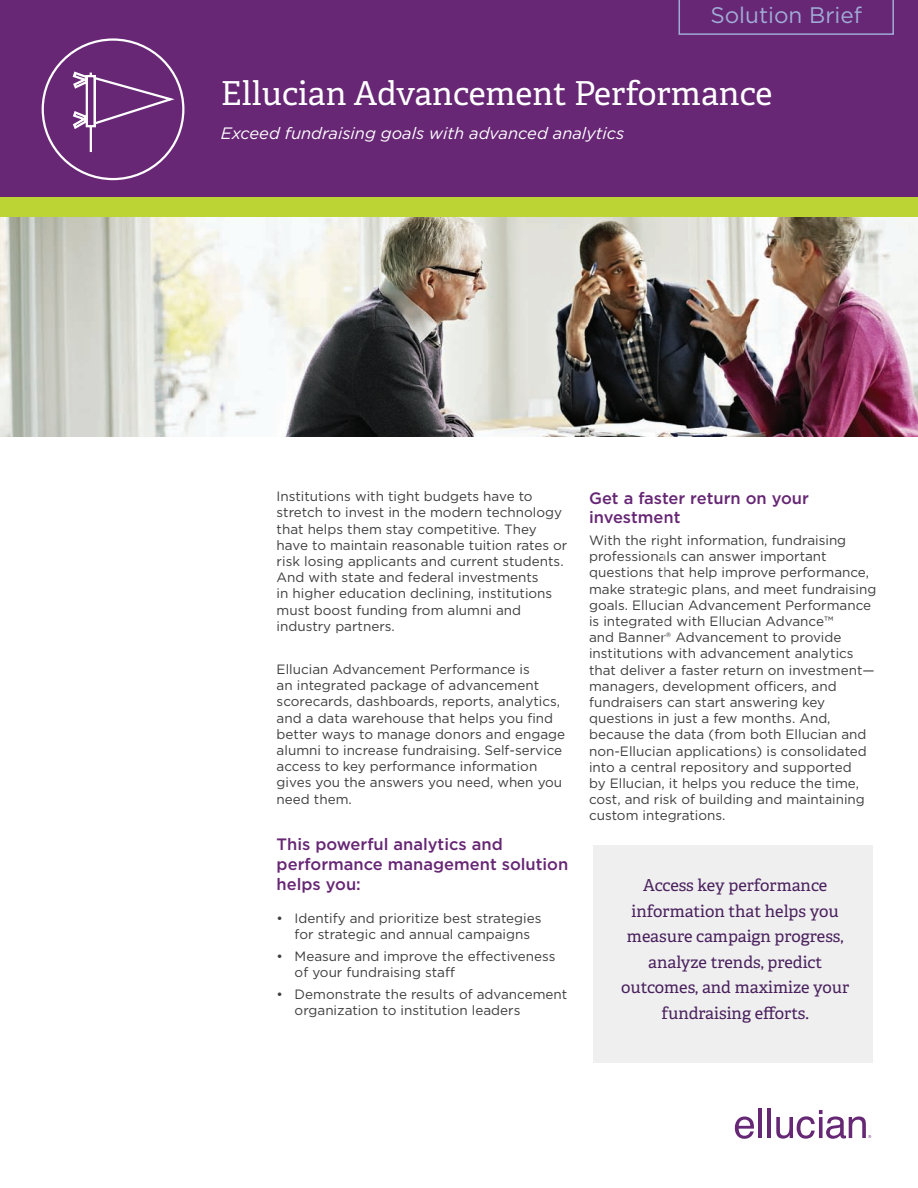
<style>
.page{position:relative;width:918px;height:1188px;background:#fff}
.page>*{position:absolute;margin:0;border:0;box-sizing:border-box;transform-origin:0 0}
.t1{font:33px "Adelle";color:#fff}
.t2{font:22.5px "Gotham";color:#a0abd6}
.t3{font:16.5px/25.5px "Adelle";color:#4a215d;text-align:center}
.t4{font:500 16.5px/19.8px "Gotham";color:#662674}
.t5{font:italic 16.5px "Gotham";color:#fff}
.t6{font:13.5px/16.2px "Gotham";color:#3e3e3f}
</style>
<div class="page">
<img style="left:0;top:216px;width:918px;height:220px">
<div style="left:594px;top:845px;width:279px;height:217px;background:#efeff0"></div>
<div style="left:0;top:0;width:918px;height:198px;background:#672775"></div>
<div style="left:0;top:197px;width:918px;height:19px;background:#bcd535"></div>
<svg style="left:41px;top:38px;width:144px;height:143px"></svg>
<svg style="left:735px;top:1117px;width:19px;height:22px"></svg>
<hr style="left:759px;top:1108px;width:3px;height:30px;background:#662774">
<hr style="left:768px;top:1108px;width:3px;height:30px;background:#662774">
<svg style="left:776px;top:1110px;width:95px;height:29px"></svg>
<svg style="left:679px;top:0;width:215px;height:35px"></svg>
<h2 class="t2" style="left:710px;top:1px;width:153px">Solution Brief</h2>
<h1 class="t1" style="left:221px;top:69px;width:553px">Ellucian Advancement Performance</h1>
<p class="t5" style="left:221px;top:123px;width:405px">Exceed fundraising goals with advanced analytics</p>
<p class="t6" style="left:277px;top:488px;width:292px">Institutions with tight budgets have to stretch to invest in the modern technology that helps them stay competitive. They have to maintain reasonable tuition rates or risk losing applicants and current students.<br>And with state and federal investments<br>in higher education declining, institutions must boost funding from alumni and industry partners.</p>
<p class="t6" style="left:277px;top:661px;width:290px">Ellucian Advancement Performance is<br>an integrated package of advancement scorecards, dashboards, reports, analytics, and a data warehouse that helps you find better ways to manage donors and engage alumni to increase fundraising. Self-service access to key performance information gives you the answers you need, when you need them.</p>
<p class="t4" style="left:277px;top:834px;width:293px">This powerful analytics and performance management solution helps you:</p>
<p class="t6" style="left:277px;top:910px;width:266px;text-align:center">• Identify and prioritize best strategies for strategic and annual campaigns</p>
<p class="t6" style="left:295px;top:948px;width:262px;text-indent:-18px">• Measure and improve the effectiveness of your fundraising staff</p>
<p class="t6" style="left:295px;top:985px;width:274px;text-indent:-18px">• Demonstrate the results of advancement organization to institution leaders</p>
<p class="t4" style="left:589px;top:488px;width:221px">Get a faster return on your investment</p>
<p class="t6" style="left:589px;top:532px;width:289px">With the right information, fundraising professionals can answer important questions that help improve performance, make strategic plans, and meet fundraising goals. Ellucian Advancement Performance is integrated with Ellucian Advance™<br>and Banner® Advancement to provide institutions with advancement analytics that deliver a faster return on investment— managers, development officers, and fundraisers can start answering key questions in just a few months. And, because the data (from both Ellucian and non-Ellucian applications) is consolidated into a central repository and supported<br>by Ellucian, it helps you reduce the time, cost, and risk of building and maintaining custom integrations.</p>
<p class="t3" style="left:621px;top:872px;width:230px">Access key performance information that helps you measure campaign progress, analyze trends, predict outcomes, and maximize your fundraising efforts.</p>
</div>
